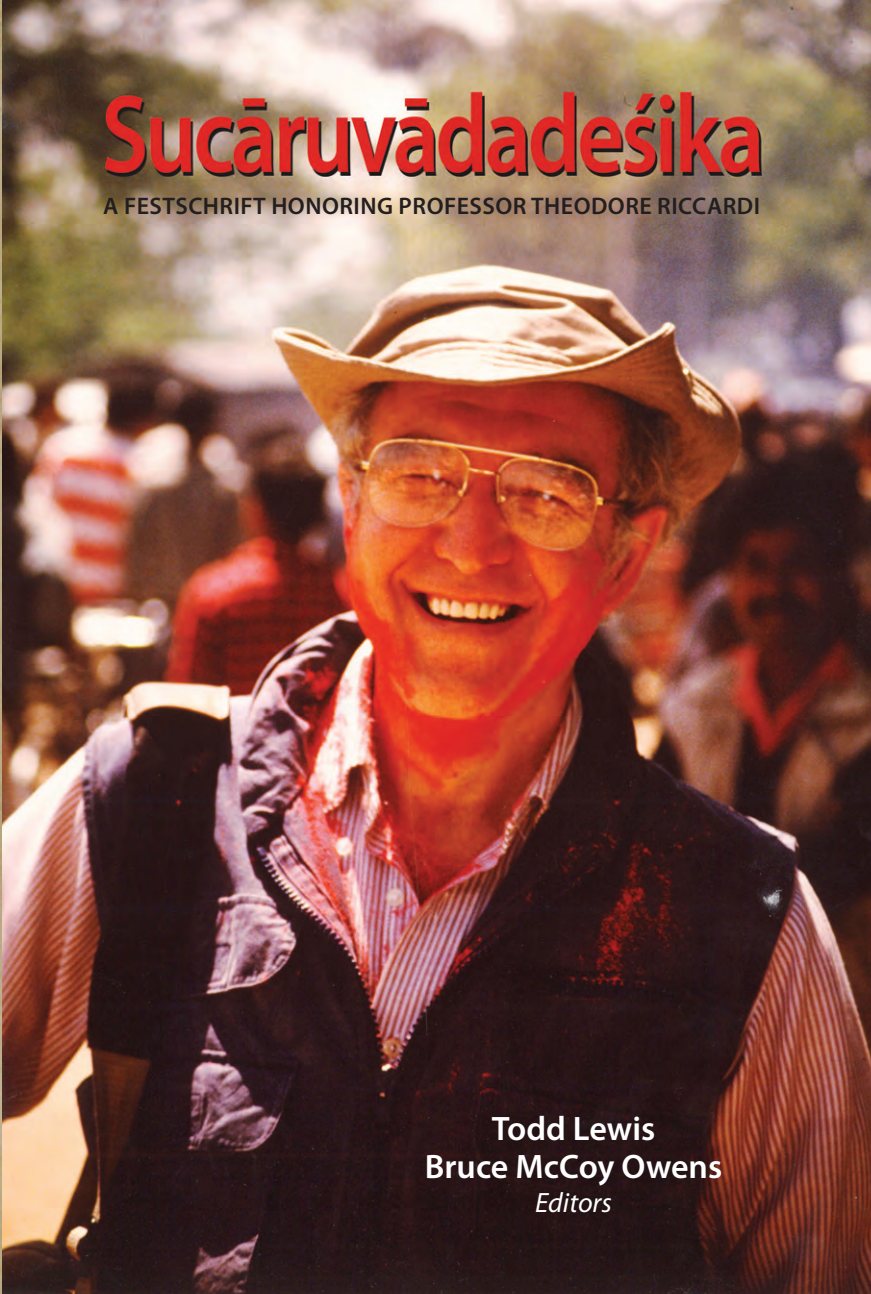
<style>
.page{position:relative;width:871px;height:1294px;background:#fff}
.page>*{position:absolute;margin:0;border:0;box-sizing:border-box;transform-origin:0 0}
.t1{font:600 34px "Myriad Pro";color:#fff}
.t2{font:italic 28px "Myriad Pro";color:#fff}
.t3{font:600 24px "Myriad Pro";letter-spacing:.02em;color:#231f20}
</style>
<div class="page">
<img style="left:0;top:0;width:870px;height:1293px">
<svg style="left:864px;top:1290px;width:7px;height:4px"></svg>
<p class="t3" style="left:103px;top:190px;width:658px">A FESTSCHRIFT HONORING PROFESSOR THEODORE RICCARDI</p>
<p class="t1" style="left:491px;top:1106px;width:165px">Todd Lewis</p>
<p class="t1" style="left:425px;top:1144px;width:299px">Bruce McCoy Owens</p>
<p class="t2" style="left:535px;top:1184px;width:78px">Editors</p>
</div>
